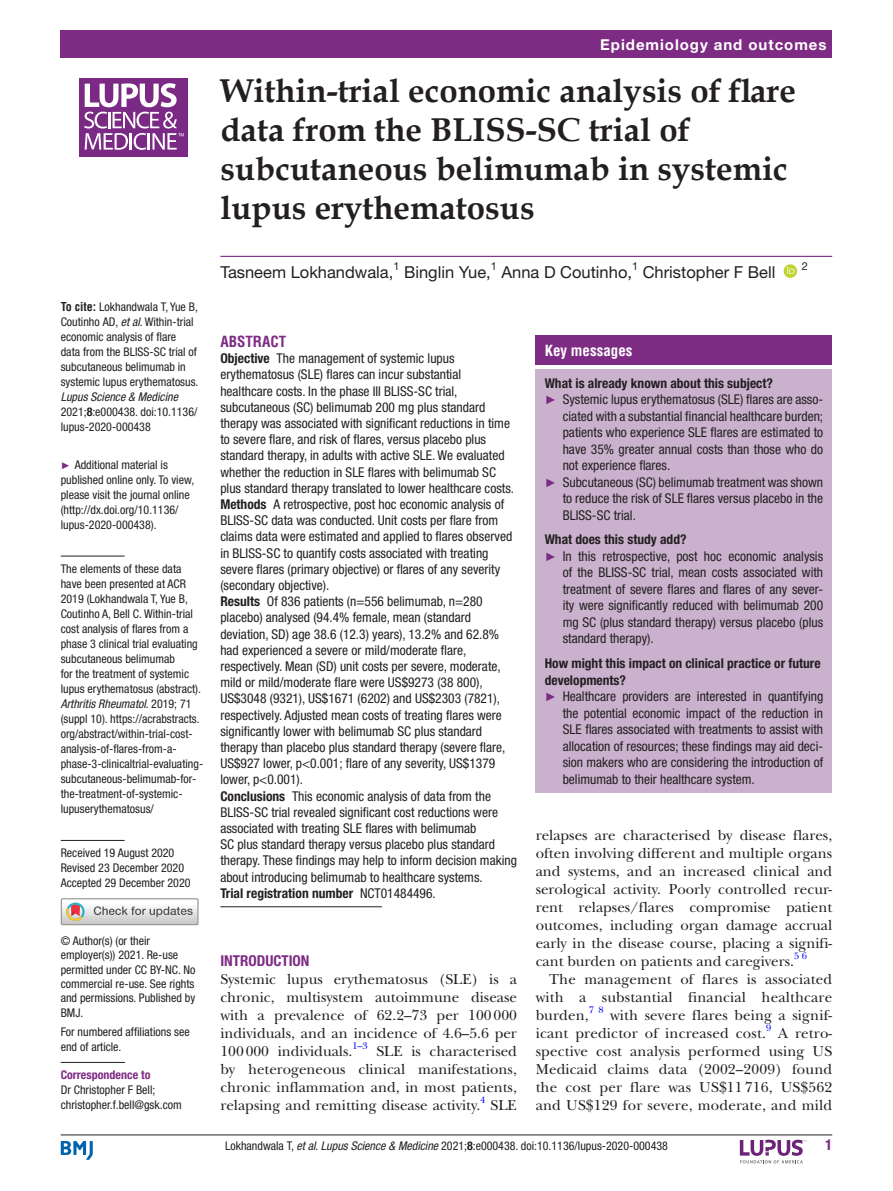
<style>
.page{position:relative;width:893px;height:1191px;background:#fff}
.page>*{position:absolute;margin:0;border:0;box-sizing:border-box;transform-origin:0 0}
.t1{font:700 33px/39px "Book Antiqua";color:#231f20}
.t2{font:16.5px "Helvetica Neue LT Std";color:#231f20}
.t3{font:15px/18px "New Baskerville";color:#231f20;text-align:justify}
.t4{font:700 15px "Helvetica Neue LT Std";letter-spacing:.065em;color:#fff}
.t5{font:700 condensed 15px "Helvetica Neue LT Std";color:#7d2b83}
.t6{font:700 condensed 15px "Helvetica";color:#fff}
.t7{font:700 condensed 15px "Helvetica";color:#7d2b83}
.t8{font:condensed 13.5px/16.2px "Helvetica Neue LT Std";color:#231f20}
.t9{font:700 condensed 13.5px "Helvetica Neue LT Std";color:#231f20}
.t10{font:condensed 12px/15px "Helvetica Neue LT Std";color:#231f20}
.t11{font:700 condensed 12px "Helvetica Neue LT Std";color:#7d2b83}
.t12{font:10.95px "Helvetica Neue LT Std";color:#231f20}
.t13{font:9.9px "New Baskerville";color:#00f}
.s1{font-family:"Helvetica LT Std";font-weight:700}
.s2{font-style:italic}
.s3{font-weight:700}
.s4{font-family:"Arial";font-stretch:normal;font-size:9.75px;color:#7d2b83}
.s5{font-family:"Arial";font-stretch:normal;font-size:12px;color:#7d2b83}
</style>
<div class="page">
<svg style="left:740px;top:1139px;width:66px;height:24px"></svg>
<hr style="left:61px;top:1134px;width:771px;height:1px;background:#231f20">
<svg style="left:61px;top:1141px;width:32px;height:18px"></svg>
<hr style="left:220px;top:256px;width:612px;height:1px;background:#7d2b83">
<svg style="left:784px;top:264px;width:13px;height:14px"></svg>
<hr style="left:61px;top:555px;width:64px;height:1px;background:#231f20">
<hr style="left:61px;top:840px;width:64px;height:1px;background:#231f20">
<hr style="left:61px;top:1062px;width:64px;height:1px;background:#231f20">
<div style="left:61px;top:898px;width:138px;height:27px;border:1px solid #969090"></div>
<svg style="left:61px;top:898px;width:137px;height:26px"></svg>
<div style="left:79px;top:78px;width:109px;height:78px;background:#7a2a84"></div>
<svg style="left:84px;top:83px;width:100px;height:67px"></svg>
<div style="left:61px;top:31px;width:771px;height:27px;background:#7d2b83"></div>
<hr style="left:220px;top:906px;width:162px;height:1px;background:#231f20">
<div style="left:536px;top:335px;width:296px;height:30px;background:#7d2b83"></div>
<div style="left:536px;top:369px;width:296px;height:423px;background:#cab2ce"></div>
<p class="t10" style="left:61px;top:299px;width:139px"><span class="s1">To cite:</span> Lokhandwala T, Yue B,<br>Coutinho AD, <span class="s2">et al</span>. Within-trial economic analysis of flare data from the BLISS-SC trial of subcutaneous belimumab in systemic lupus erythematosus.</p>
<p class="t10" style="left:61px;top:389px;width:138px"><span class="s2">Lupus Science &amp; Medicine<br></span>2021;<span class="s3">8</span>:e000438. doi:10.1136/ lupus-2020-000438</p>
<p class="t10" style="left:61px;top:457px;width:135px"><span class="s4">►</span> Additional material is published online only. To view, please visit the journal online (http://dx.doi.org/10.1136/ lupus-2020-000438).</p>
<p class="t10" style="left:61px;top:561px;width:144px">The elements of these data have been presented at ACR<br>2019 (Lokhandwala T, Yue B,<br>Coutinho A, Bell C. Within-trial cost analysis of flares from a phase 3 clinical trial evaluating subcutaneous belimumab<br>for the treatment of systemic lupus erythematosus (abstract).<br><span class="s2">Arthritis Rheumatol</span>. 2019; 71 (suppl 10). https://acrabstracts. org/abstract/within-trial-cost&shy;analysis-of-flares-from-a&shy;phase-3-clinicaltrial-evaluating&shy;subcutaneous-belimumab-for&shy;the-treatment-of-systemic&shy;lupuserythematosus/</p>
<p class="t10" style="left:61px;top:845px;width:131px">Received 19 August 2020<br>Revised 23 December 2020<br>Accepted 29 December 2020</p>
<p class="t10" style="left:61px;top:933px;width:136px;line-height:14.4px">© Author(s) (or their employer(s)) 2021. Re-use permitted under CC BY-NC. No commercial re-use. See rights and permissions. Published by<br>BMJ.</p>
<p class="t10" style="left:61px;top:1024px;width:130px">For numbered affiliations see end of article.</p>
<p class="t11" style="left:61px;top:1067px;width:91px">Correspondence to</p>
<p class="t10" style="left:61px;top:1082px;width:123px">Dr Christopher F Bell; christopher.f.bell@gsk.com</p>
<p class="t4" style="left:600px;top:35px;width:228px">Epidemiology and outcomes</p>
<h1 class="t1" style="left:220px;top:71px;width:577px">Within--trial economic analysis of flare data from the BLISS-SC trial of subcutaneous belimumab in systemic lupus erythematosus</h1>
<p class="t2" style="left:220px;top:262px;width:174px">Tasneem Lokhandwala,</p>
<p class="t12" style="left:393px;top:260px;width:8px">1</p>
<p class="t2" style="left:404px;top:262px;width:88px">Binglin Yue,</p>
<p class="t12" style="left:491px;top:260px;width:8px">1</p>
<p class="t2" style="left:501px;top:262px;width:132px">Anna D Coutinho,</p>
<p class="t12" style="left:632px;top:260px;width:8px">1</p>
<p class="t2" style="left:643px;top:262px;width:134px">Christopher F Bell</p>
<p class="t12" style="left:802px;top:260px;width:8px">2</p>
<p class="t7" style="left:220px;top:332px;width:67px">ABSTRACT</p>
<p class="t8" style="left:220px;top:350px;width:298px"><span class="s3">Objective</span> The management of systemic lupus erythematosus (SLE) flares can incur substantial healthcare costs. In the phase III BLISS-SC trial, subcutaneous (SC) belimumab 200 mg plus standard therapy was associated with significant reductions in time to severe flare, and risk of flares, versus placebo plus standard therapy, in adults with active SLE. We evaluated whether the reduction in SLE flares with belimumab SC plus standard therapy translated to lower healthcare costs.<br><span class="s3">Methods</span> A retrospective, post hoc economic analysis of BLISS-SC data was conducted. Unit costs per flare from claims data were estimated and applied to flares observed in BLISS-SC to quantify costs associated with treating severe flares (primary objective) or flares of any severity (secondary objective).<br><span class="s3">Results</span> Of 836 patients (n=556 belimumab, n=280 placebo) analysed (94.4% female, mean (standard deviation, SD) age 38.6 (12.3) years), 13.2% and 62.8% had experienced a severe or mild/moderate flare, respectively. Mean (SD) unit costs per severe, moderate, mild or mild/moderate flare were US$9273 (38 800), US$3048 (9321), US$1671 (6202) and US$2303 (7821), respectively. Adjusted mean costs of treating flares were significantly lower with belimumab SC plus standard therapy than placebo plus standard therapy (severe flare, US$927 lower, p&lt;0.001; flare of any severity, US$1379 lower, p&lt;0.001).<br><span class="s3">Conclusions</span> This economic analysis of data from the BLISS-SC trial revealed significant cost reductions were associated with treating SLE flares with belimumab<br>SC plus standard therapy versus placebo plus standard therapy. These findings may help to inform decision making about introducing belimumab to healthcare systems.<br><span class="s3">Trial registration number</span> NCT01484496.</p>
<p class="t5" style="left:220px;top:951px;width:91px">INTRODUCTION</p>
<p class="t3" style="left:220px;top:970px;width:298px">Systemic lupus erythematosus (SLE) is a chronic, multisystem autoimmune disease with a prevalence of 62.2–73 per 100000 individuals, and an incidence of 4.6–5.6 per 100000 individuals.</p>
<p class="t13" style="left:352px;top:1040px;width:17px">1–3</p>
<p class="t3" style="left:220px;top:1042px;width:298px;text-indent:156px">SLE is characterised by heterogeneous clinical manifestations, chronic inflammation and, in most patients, relapsing and remitting disease activity.<sup>4</sup> SLE</p>
<p class="t6" style="left:545px;top:341px;width:89px">Key messages</p>
<p class="t9" style="left:545px;top:375px;width:230px">What is already known about this subject?</p>
<p class="t8" style="left:545px;top:391px;width:280px"><span class="s5">►</span> Systemic lupus erythematosus (SLE) flares are asso-</p>
<p class="t8" style="left:563px;top:408px;width:262px">ciated with a substantial financial healthcare burden;</p>
<p class="t8" style="left:563px;top:424px;width:262px">patients who experience SLE flares are estimated to</p>
<p class="t8" style="left:563px;top:441px;width:262px">have 35% greater annual costs than those who do</p>
<p class="t8" style="left:563px;top:457px;width:109px">not experience flares.</p>
<p class="t8" style="left:545px;top:474px;width:280px"><span class="s5">►</span> Subcutaneous (SC) belimumab treatment was shown</p>
<p class="t8" style="left:563px;top:490px;width:262px">to reduce the risk of SLE flares versus placebo in the</p>
<p class="t8" style="left:563px;top:507px;width:75px">BLISS-SC trial.</p>
<p class="t9" style="left:545px;top:531px;width:143px">What does this study add?</p>
<p class="t8" style="left:545px;top:548px;width:280px"><span class="s5">►</span> In this retrospective, post hoc economic analysis</p>
<p class="t8" style="left:563px;top:564px;width:262px">of the BLISS-SC trial, mean costs associated with</p>
<p class="t8" style="left:563px;top:581px;width:262px">treatment of severe flares and flares of any sever-</p>
<p class="t8" style="left:563px;top:597px;width:262px">ity were significantly reduced with belimumab 200</p>
<p class="t8" style="left:563px;top:614px;width:262px">mg SC (plus standard therapy) versus placebo (plus</p>
<p class="t8" style="left:563px;top:630px;width:93px">standard therapy).</p>
<p class="t9" style="left:545px;top:655px;width:277px">How might this impact on clinical practice or future</p>
<p class="t9" style="left:545px;top:671px;width:83px">developments?</p>
<p class="t8" style="left:545px;top:688px;width:280px"><span class="s5">►</span> Healthcare providers are interested in quantifying</p>
<p class="t8" style="left:563px;top:705px;width:262px">the potential economic impact of the reduction in</p>
<p class="t8" style="left:563px;top:721px;width:262px">SLE flares associated with treatments to assist with</p>
<p class="t8" style="left:563px;top:738px;width:262px">allocation of resources; these findings may aid deci-</p>
<p class="t8" style="left:563px;top:754px;width:262px">sion makers who are considering the introduction of</p>
<p class="t8" style="left:563px;top:771px;width:194px">belimumab to their healthcare system.</p>
<p class="t3" style="left:536px;top:826px;width:298px">relapses are characterised by disease flares, often involving different and multiple organs and systems, and an increased clinical and serological activity. Poorly controlled recur&shy;rent relapses/flares compromise patient outcomes, including organ damage accrual early in the disease course, placing a signifi&shy;cant burden on patients and caregivers.<sup>5</sup> <sup>6</sup></p>
<p class="t3" style="left:536px;top:970px;width:298px;text-indent:14px">The management of flares is associated with a substantial financial healthcare burden,<sup>7</sup> <sup>8</sup> with severe flares being a signif&shy;icant predictor of increased cost.</p>
<p class="t13" style="left:766px;top:1022px;width:7px">9</p>
<p class="t3" style="left:536px;top:1024px;width:298px;text-indent:243px">A retro&shy;spective cost analysis performed using US Medicaid claims data (2002–2009) found the cost per flare was US$11 716, US$562 and US$129 for severe, moderate, and mild</p>
<p class="t10" style="left:225px;top:1137px;width:444px">Lokhandwala T, <span class="s2">et al</span>. <span class="s2">Lupus Science &amp; Medicine</span> 2021;<span class="s3">8</span>:e000438. doi:10.1136/lupus-2020-000438</p>
<p class="t5" style="left:825px;top:1135px;width:9px">1</p>
</div>
